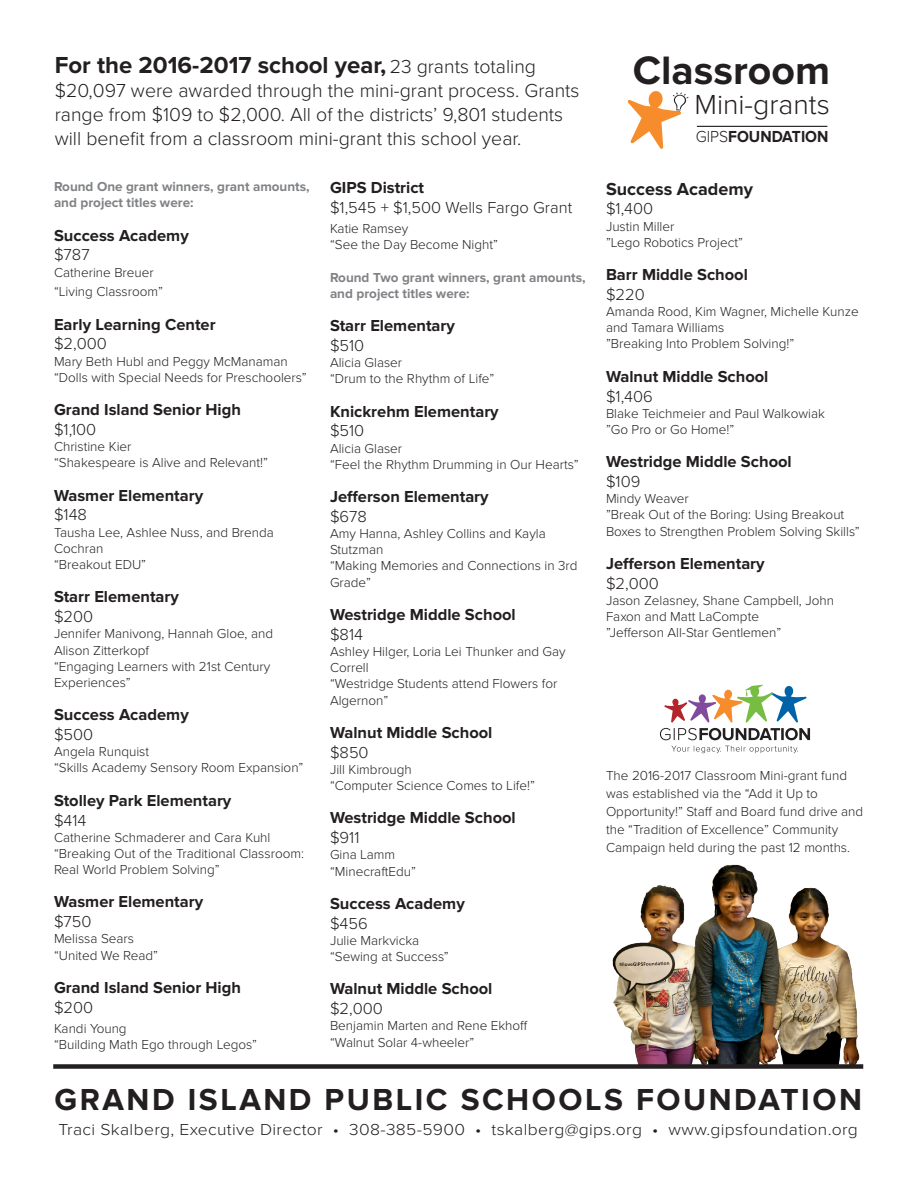
<style>
.page{position:relative;width:918px;height:1188px;background:#fff}
.page>*{position:absolute;margin:0;border:0;box-sizing:border-box;transform-origin:0 0}
.t1{font:700 41.1px "Proxima Nova";color:#231f20}
.t2{font:700 31.5px "Proxima Nova";letter-spacing:.08em;color:#231f20}
.t3{font:300 28.5px "Proxima Nova";color:#231f20}
.t4{font:700 24px "Proxima Nova";color:#231f20}
.t5{font:300 19.5px/24px "Proxima Nova";color:#231f20}
.t6{font:700 18px "Proxima Nova";color:#231f20}
.t7{font:700 16.5px "Proxima Nova";color:#231f20}
.t8{font:300 16.5px "Proxima Nova";color:#231f20}
.t9{font:300 16.5px "Proxima Nova";letter-spacing:.02em;color:#231f20;scale:1.06 1}
.t10{font:700 16.5px "Proxima Nova";color:#231f20;scale:.94 1}
.t11{font:300 13.5px/16.2px "Proxima Nova";color:#231f20}
.t12{font:700 13.5px/16.2px "Proxima Nova";color:#808285}
.s1{font-weight:300;font-size:19.5px}
.s2{font-weight:300}
</style>
<div class="page">
<img style="left:612px;top:864px;width:252px;height:202px">
<hr style="left:697px;top:126px;width:130px;height:1px;background:#231f20">
<svg style="left:628px;top:91px;width:61px;height:58px"></svg>
<div style="left:53px;top:1064px;width:810px;height:5px;background:#231f20"></div>
<svg style="left:660px;top:685px;width:150px;height:68px"></svg>
<p class="t4" style="left:55px;top:51px;width:483px">For the 2016-2017 school year, <span class="s1">23 grants totaling</span></p>
<p class="t5" style="left:55px;top:79px;width:526px">$20,097 were awarded through the mini-grant process. Grants range from $109 to $2,000. All of the districts’ 9,801 students will benefit from a classroom mini-grant this school year.</p>
<p class="t12" style="left:54px;top:179px;width:257px">Round One grant winners, grant amounts, and project titles were:</p>
<p class="t7" style="left:54px;top:226px;width:136px">Success Academy</p>
<p class="t8" style="left:54px;top:245px;width:37px">$787</p>
<p class="t11" style="left:54px;top:264px;width:101px">Catherine Breuer</p>
<p class="t11" style="left:54px;top:284px;width:110px">“Living Classroom”</p>
<p class="t7" style="left:54px;top:315px;width:163px">Early Learning Center</p>
<p class="t8" style="left:54px;top:334px;width:54px">$2,000</p>
<p class="t11" style="left:54px;top:353px;width:235px">Mary Beth Hubl and Peggy McManaman</p>
<p class="t11" style="left:54px;top:370px;width:254px">“Dolls with Special Needs for Preschoolers”</p>
<p class="t7" style="left:54px;top:400px;width:189px">Grand Island Senior High</p>
<p class="t8" style="left:54px;top:420px;width:44px">$1,100</p>
<p class="t11" style="left:54px;top:439px;width:79px">Christine Kier</p>
<p class="t11" style="left:54px;top:455px;width:215px">“Shakespeare is Alive and Relevant!”</p>
<p class="t7" style="left:54px;top:486px;width:151px">Wasmer Elementary</p>
<p class="t8" style="left:54px;top:505px;width:35px">$148</p>
<p class="t11" style="left:54px;top:524px;width:221px">Tausha Lee, Ashlee Nuss, and Brenda<br>Cochran</p>
<p class="t11" style="left:54px;top:557px;width:94px">“Breakout EDU”</p>
<p class="t7" style="left:54px;top:587px;width:126px">Starr Elementary</p>
<p class="t8" style="left:54px;top:607px;width:41px">$200</p>
<p class="t11" style="left:54px;top:626px;width:221px">Jennifer Manivong, Hannah Gloe, and</p>
<p class="t11" style="left:54px;top:642px;width:97px">Alison Zitterkopf</p>
<p class="t11" style="left:54px;top:659px;width:218px">“Engaging Learners with 21st Century</p>
<p class="t11" style="left:54px;top:675px;width:78px">Experiences”</p>
<p class="t7" style="left:54px;top:705px;width:136px">Success Academy</p>
<p class="t8" style="left:54px;top:725px;width:41px">$500</p>
<p class="t11" style="left:54px;top:744px;width:97px">Angela Runquist</p>
<p class="t11" style="left:54px;top:760px;width:251px">“Skills Academy Sensory Room Expansion”</p>
<p class="t7" style="left:54px;top:791px;width:179px">Stolley Park Elementary</p>
<p class="t8" style="left:54px;top:811px;width:34px">$414</p>
<p class="t11" style="left:54px;top:830px;width:218px">Catherine Schmaderer and Cara Kuhl</p>
<p class="t11" style="left:54px;top:846px;width:252px">“Breaking Out of the Traditional Classroom:<br>Real World Problem Solving”</p>
<p class="t7" style="left:54px;top:892px;width:151px">Wasmer Elementary</p>
<p class="t8" style="left:54px;top:912px;width:39px">$750</p>
<p class="t11" style="left:54px;top:931px;width:82px">Melissa Sears</p>
<p class="t11" style="left:54px;top:947px;width:106px">“United We Read”</p>
<p class="t7" style="left:54px;top:978px;width:189px">Grand Island Senior High</p>
<p class="t8" style="left:54px;top:998px;width:41px">$200</p>
<p class="t11" style="left:54px;top:1020px;width:74px">Kandi Young</p>
<p class="t11" style="left:54px;top:1037px;width:205px">“Building Math Ego through Legos”</p>
<p class="t7" style="left:330px;top:178px;width:96px">GIPS District</p>
<p class="t8" style="left:330px;top:198px;width:244px">$1,545 + $1,500 Wells Fargo Grant</p>
<p class="t11" style="left:330px;top:221px;width:80px">Katie Ramsey</p>
<p class="t11" style="left:330px;top:237px;width:170px">“See the Day Become Night”</p>
<p class="t12" style="left:330px;top:270px;width:257px">Round Two grant winners, grant amounts, and project titles were:</p>
<p class="t7" style="left:330px;top:316px;width:126px">Starr Elementary</p>
<p class="t8" style="left:330px;top:336px;width:36px">$510</p>
<p class="t11" style="left:330px;top:355px;width:74px">Alicia Glaser</p>
<p class="t11" style="left:330px;top:371px;width:166px">“Drum to the Rhythm of Life”</p>
<p class="t7" style="left:330px;top:402px;width:170px">Knickrehm Elementary</p>
<p class="t8" style="left:330px;top:421px;width:36px">$510</p>
<p class="t11" style="left:330px;top:440px;width:74px">Alicia Glaser</p>
<p class="t11" style="left:330px;top:457px;width:250px">“Feel the Rhythm Drumming in Our Hearts”</p>
<p class="t7" style="left:330px;top:487px;width:160px">Jefferson Elementary</p>
<p class="t8" style="left:330px;top:507px;width:38px">$678</p>
<p class="t11" style="left:330px;top:526px;width:217px">Amy Hanna, Ashley Collins and Kayla</p>
<p class="t11" style="left:330px;top:542px;width:55px">Stutzman</p>
<p class="t11" style="left:330px;top:558px;width:249px">“Making Memories and Connections in 3rd<br>Grade”</p>
<p class="t7" style="left:330px;top:605px;width:187px">Westridge Middle School</p>
<p class="t8" style="left:330px;top:625px;width:35px">$814</p>
<p class="t11" style="left:330px;top:644px;width:237px">Ashley Hilger, Loria Lei Thunker and Gay<br>Correll</p>
<p class="t11" style="left:330px;top:676px;width:229px">“Westridge Students attend Flowers for<br>Algernon”</p>
<p class="t7" style="left:330px;top:723px;width:164px">Walnut Middle School</p>
<p class="t8" style="left:330px;top:743px;width:40px">$850</p>
<p class="t11" style="left:330px;top:762px;width:83px">Jill Kimbrough</p>
<p class="t11" style="left:330px;top:778px;width:206px">“Computer Science Comes to Life!”</p>
<p class="t7" style="left:330px;top:808px;width:187px">Westridge Middle School</p>
<p class="t8" style="left:330px;top:828px;width:31px">$911</p>
<p class="t11" style="left:330px;top:847px;width:67px">Gina Lamm</p>
<p class="t11" style="left:330px;top:863px;width:88px">“MinecraftEdu”</p>
<p class="t7" style="left:330px;top:894px;width:136px">Success Academy</p>
<p class="t8" style="left:330px;top:914px;width:39px">$456</p>
<p class="t11" style="left:330px;top:933px;width:91px">Julie Markvicka</p>
<p class="t11" style="left:330px;top:949px;width:120px">“Sewing at Success”</p>
<p class="t7" style="left:330px;top:979px;width:164px">Walnut Middle School</p>
<p class="t8" style="left:330px;top:999px;width:54px">$2,000</p>
<p class="t11" style="left:330px;top:1018px;width:199px">Benjamin Marten and Rene Ekhoff</p>
<p class="t11" style="left:330px;top:1034px;width:146px">“Walnut Solar 4-wheeler”</p>
<p class="t1" style="left:633px;top:46px;width:199px">Classroom</p>
<p class="t3" style="left:694px;top:88px;width:137px">Mini-grants</p>
<p class="t10" style="left:696px;top:127px;width:143px"><span class="s2">GIPS</span>FOUNDATION</p>
<p class="t6" style="left:606px;top:178px;width:149px">Success Academy</p>
<p class="t8" style="left:606px;top:199px;width:49px">$1,400</p>
<p class="t11" style="left:606px;top:218px;width:70px">Justin Miller</p>
<p class="t11" style="left:606px;top:235px;width:139px">”Lego Robotics Project”</p>
<p class="t7" style="left:606px;top:265px;width:143px">Barr Middle School</p>
<p class="t8" style="left:606px;top:285px;width:40px">$220</p>
<p class="t11" style="left:606px;top:304px;width:254px">Amanda Rood, Kim Wagner, Michelle Kunze and Tamara Williams</p>
<p class="t11" style="left:606px;top:336px;width:190px">”Breaking Into Problem Solving!”</p>
<p class="t7" style="left:606px;top:367px;width:164px">Walnut Middle School</p>
<p class="t8" style="left:606px;top:387px;width:48px">$1,406</p>
<p class="t11" style="left:606px;top:406px;width:220px">Blake Teichmeier and Paul Walkowiak</p>
<p class="t11" style="left:606px;top:422px;width:130px">”Go Pro or Go Home!”</p>
<p class="t7" style="left:606px;top:452px;width:187px">Westridge Middle School</p>
<p class="t8" style="left:606px;top:472px;width:36px">$109</p>
<p class="t11" style="left:606px;top:491px;width:84px">Mindy Weaver</p>
<p class="t11" style="left:606px;top:507px;width:255px">”Break Out of the Boring: Using Breakout<br>Boxes to Strengthen Problem Solving Skills”</p>
<p class="t7" style="left:606px;top:554px;width:160px">Jefferson Elementary</p>
<p class="t8" style="left:606px;top:574px;width:54px">$2,000</p>
<p class="t11" style="left:606px;top:593px;width:230px">Jason Zelasney, Shane Campbell, John<br>Faxon and Matt LaCompte</p>
<p class="t11" style="left:606px;top:625px;width:177px">”Jefferson All-Star Gentlemen”</p>
<p class="t11" style="left:606px;top:766px;width:259px;line-height:18px">The 2016-2017 Classroom Mini-grant fund was established via the “Add it Up to Opportunity!” Staff and Board fund drive and the “Tradition of Excellence” Community Campaign held during the past 12 months.</p>
<p class="t2" style="left:55px;top:1082px;width:809px">GRAND ISLAND PUBLIC SCHOOLS FOUNDATION</p>
<p class="t9" style="left:59px;top:1120px;width:756px">Traci Skalberg, Executive Director • 308-385-5900 • tskalberg@gips.org • www.gipsfoundation.org</p>
</div>
